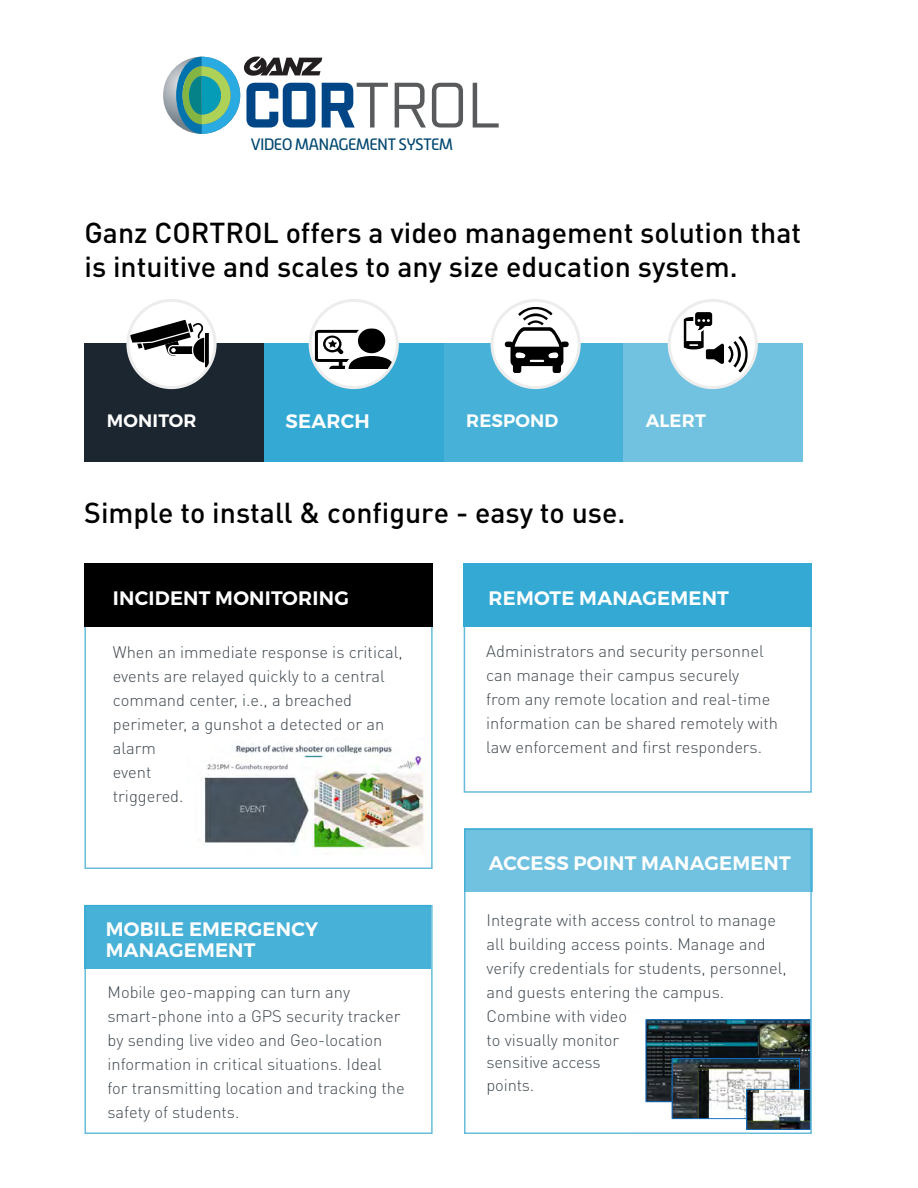
<style>
.page{position:relative;width:918px;height:1188px;background:#fff}
.page>*{position:absolute;margin:0;border:0;box-sizing:border-box;transform-origin:0 0}
.t1{font:500 28.5px/34.2px "DIN Pro";color:#000}
.t2{font:600 19.5px/21px "Montserrat";letter-spacing:.01em;color:#fff}
.t3{font:600 18px "Montserrat";letter-spacing:.01em;color:#fff}
.t4{font:300 16.5px/24px "DIN Pro";color:#3e484f}
.t5{font:16.5px "Alwyn New";letter-spacing:-.05em;color:#004770}
</style>
<div class="page">
<img style="left:648px;top:1022px;width:161px;height:78px">
<img style="left:674px;top:1060px;width:124px;height:57px">
<div style="left:672px;top:1058px;width:128px;height:61px;border:1px solid #0f6fc6"></div>
<img style="left:748px;top:1091px;width:61px;height:37px">
<div style="left:746px;top:1089px;width:65px;height:41px;border:1px solid #0f6fc6"></div>
<svg style="left:163px;top:57px;width:77px;height:77px"></svg>
<svg style="left:176px;top:57px;width:212px;height:77px"></svg>
<svg style="left:395px;top:83px;width:31px;height:45px"></svg>
<svg style="left:432px;top:83px;width:31px;height:45px"></svg>
<svg style="left:473px;top:83px;width:26px;height:45px"></svg>
<div style="left:464px;top:829px;width:348px;height:305px;border:2px solid #67bcdb"></div>
<div style="left:464px;top:829px;width:348px;height:63px;background:#71c2e0"></div>
<div style="left:84px;top:905px;width:349px;height:229px;border:2px solid #67bcdb"></div>
<div style="left:84px;top:905px;width:347px;height:64px;background:#48b1d7"></div>
<div style="left:464px;top:564px;width:348px;height:229px;border:2px solid #67bcdb"></div>
<div style="left:464px;top:564px;width:348px;height:63px;background:#34a9d3"></div>
<div style="left:84px;top:343px;width:180px;height:118px;background:#1c2630"></div>
<div style="left:264px;top:343px;width:180px;height:118px;background:#34a9d3"></div>
<div style="left:444px;top:343px;width:179px;height:118px;background:#48b1d7"></div>
<div style="left:623px;top:343px;width:180px;height:118px;background:#71c2e0"></div>
<div style="left:128px;top:300px;width:87px;height:88px;background:#fff;border-radius:50%"></div>
<svg style="left:130px;top:320px;width:74px;height:43px"></svg>
<hr style="left:206px;top:333px;width:3px;height:34px;background:#000">
<div style="left:126px;top:299px;width:91px;height:90px;border:3px solid #ededed;border-radius:50%"></div>
<div style="left:310px;top:300px;width:87px;height:88px;background:#fff;border-radius:50%"></div>
<svg style="left:315px;top:328px;width:80px;height:41px"></svg>
<div style="left:309px;top:299px;width:90px;height:90px;border:3px solid #ededed;border-radius:50%"></div>
<div style="left:492px;top:300px;width:87px;height:88px;background:#fff;border-radius:50%"></div>
<div style="left:491px;top:299px;width:90px;height:90px;border:3px solid #ededed;border-radius:50%"></div>
<div style="left:669px;top:300px;width:87px;height:88px;background:#fff;border-radius:50%"></div>
<div style="left:668px;top:299px;width:90px;height:90px;border:3px solid #ededed;border-radius:50%"></div>
<svg style="left:684px;top:312px;width:64px;height:61px"></svg>
<svg style="left:505px;top:307px;width:64px;height:66px"></svg>
<div style="left:84px;top:564px;width:349px;height:305px;border:2px solid #67bcdb"></div>
<div style="left:84px;top:564px;width:349px;height:63px;background:#000"></div>
<img style="left:202px;top:743px;width:224px;height:111px">
<p class="t5" style="left:251px;top:135px;width:204px">VIDEO MANAGEMENT SYSTEM</p>
<p class="t1" style="left:84px;top:215px;width:718px">Ganz CORTROL offers a video management solution that is intuitive and scales to any size education system.</p>
<p class="t3" style="left:107px;top:409px;width:91px">MONITOR</p>
<p class="t2" style="left:286px;top:411px;width:86px">SEARCH</p>
<p class="t3" style="left:466px;top:409px;width:94px">RESPOND</p>
<p class="t3" style="left:646px;top:409px;width:62px">ALERT</p>
<p class="t1" style="left:84px;top:494px;width:543px">Simple to install &amp; configure - easy to use.</p>
<p class="t2" style="left:113px;top:588px;width:237px">INCIDENT MONITORING</p>
<p class="t4" style="left:113px;top:640px;width:291px">When an immediate response is critical, events are relayed quickly to a central command center, i.e., a breached perimeter, a gunshot a detected or an alarm<br>event<br>triggered.</p>
<p class="t2" style="left:106px;top:918px;width:214px">MOBILE EMERGENCY<br>MANAGEMENT</p>
<p class="t4" style="left:108px;top:980px;width:299px">Mobile geo-mapping can turn any smart-phone into a GPS security tracker by sending live video and Geo-location information in critical situations. Ideal for transmitting location and tracking the safety of students.</p>
<p class="t2" style="left:488px;top:588px;width:242px">REMOTE MANAGEMENT</p>
<p class="t4" style="left:486px;top:639px;width:293px">Administrators and security personnel can manage their campus securely<br>from any remote location and real-time information can be shared remotely with law enforcement and first responders.</p>
<p class="t2" style="left:489px;top:853px;width:304px">ACCESS POINT MANAGEMENT</p>
<p class="t4" style="left:487px;top:907px;width:302px">Integrate with access control to manage all building access points. Manage and verify credentials for students, personnel, and guests entering the campus.<br>Combine with video<br>to visually monitor</p>
<p class="t4" style="left:487px;top:1050px;width:116px;line-height:22.5px">sensitive access points.</p>
</div>
